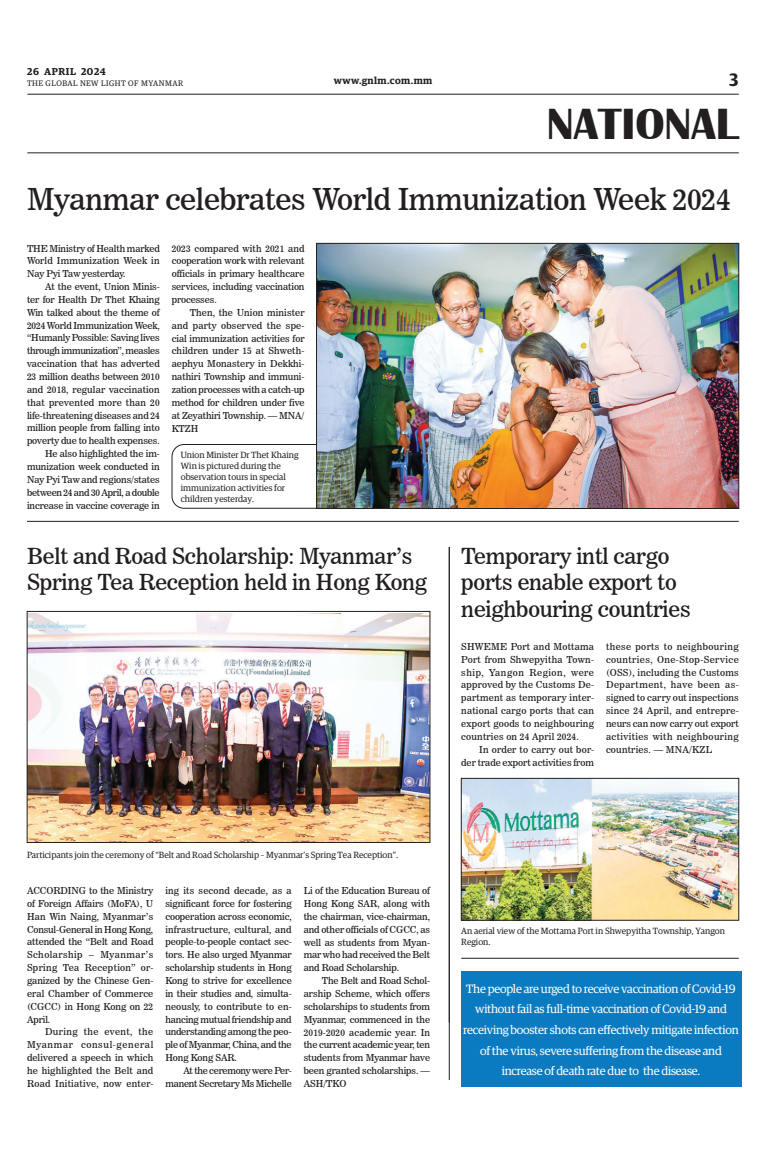
<style>
.page{position:relative;width:773px;height:1152px;background:#fff}
.page>*{position:absolute;margin:0;border:0;box-sizing:border-box;transform-origin:0 0}
.t1{font:700 45px "Britannic";color:#231f20}
._2_Clm_Head{font:30px "News 706 BT Roman C";letter-spacing:-.01em;color:#231f20}
._2_Clm_Head-2{font:22px/26.4px "News 706 BT Roman C";letter-spacing:-.01em;color:#231f20}
.t2{font:600 18px "Guardian Egyp";color:#231f20}
.Brief_2nd_Body{font:12.1px/20.6px "Guardian Egyp";letter-spacing:-.02em;color:#fff;text-align:center}
.t3{font:600 10px "Guardian Egyp";letter-spacing:.05em;color:#231f20}
._2nd_Body{font:9.5px/12.9px "News 706 BT Roman C";letter-spacing:-.01em;color:#231f20;text-align:justify}
.Normal_Para{font:9.5px/12.9px "News 706 BT Roman C";letter-spacing:.01em;color:#231f20;text-align:justify}
.t4{font:9px/10.8px "Guardian Egyp";color:#231f20}
.t5{font:8px "Guardian Egyp";letter-spacing:.06em;color:#231f20}
</style>
<div class="page">
<hr style="left:27px;top:94px;width:711px;height:1px;background:#231f20">
<hr style="left:27px;top:153px;width:711px;height:1px;background:#231f20">
<div style="left:172px;top:444px;width:185px;height:65px;border:1px solid #231f20;border-radius:12px"></div>
<img style="left:318px;top:245px;width:418px;height:262px">
<div style="left:316px;top:243px;width:422px;height:266px;border:1px solid #231f20"></div>
<hr style="left:27px;top:521px;width:711px;height:1px;background:#231f20">
<img style="left:29px;top:613px;width:399px;height:228px">
<div style="left:27px;top:611px;width:403px;height:232px;border:1px solid #231f20"></div>
<img style="left:463px;top:780px;width:273px;height:138px">
<div style="left:461px;top:778px;width:277px;height:142px;border:1px solid #231f20"></div>
<hr style="left:449px;top:547px;width:1px;height:533px;background:#231f20">
<hr style="left:461px;top:958px;width:277px;height:1px;background:#231f20">
<div style="left:461px;top:971px;width:280px;height:116px;background:#0b7bc1"></div>
<p class="t3" style="left:27px;top:64px;width:80px">26 APRIL 2024</p>
<p class="t5" style="left:27px;top:78px;width:158px">THE GLOBAL NEW LIGHT OF MYANMAR</p>
<p class="t3" style="left:334px;top:73px;width:100px">www.gnlm.com.mm</p>
<h3 class="t2" style="left:729px;top:67px;width:11px">3</h3>
<h1 class="t1" style="left:547px;top:98px;width:193px">NATIONAL</h1>
<p class="_2_Clm_Head" style="left:27px;top:181px;width:705px">Myanmar celebrates World Immunization Week 2024</p>
<p class="Normal_Para" style="left:27px;top:242px;width:134px">THE Ministry of Health marked World Immunization Week in Nay Pyi Taw yesterday.</p>
<p class="_2nd_Body" style="left:27px;top:280px;width:134px;text-indent:18px">At the event, Union Minis&shy;ter for Health Dr Thet Khaing Win talked about the theme of 2024 World Immunization Week, “Humanly Possible: Saving lives through immunization”, measles vaccination that has adverted 23 million deaths between 2010 and 2018, regular vaccination that prevented more than 20 life-threatening diseases and 24 million people from falling into poverty due to health expenses.</p>
<p class="_2nd_Body" style="left:27px;top:447px;width:134px;text-indent:18px">He also highlighted the im&shy;munization week conducted in Nay Pyi Taw and regions/states between 24 and 30 April, a double increase in vaccine coverage in</p>
<p class="_2nd_Body" style="left:172px;top:242px;width:134px">2023 compared with 2021 and cooperation work with relevant officials in primary healthcare services, including vaccination processes.</p>
<p class="_2nd_Body" style="left:172px;top:306px;width:134px;text-indent:18px">Then, the Union minister and party observed the spe&shy;cial immunization activities for children under 15 at Shweth&shy;aephyu Monastery in Dekkhi&shy;nathiri Township and immuni&shy;zation processes with a catch-up method for children under five at Zeyathiri Township. — MNA/ KTZH</p>
<p class="t4" style="left:181px;top:449px;width:119px">Union Minister Dr Thet Khaing<br>Win is pictured during the observation tours in special immunization activities for children yesterday.</p>
<p class="_2_Clm_Head-2" style="left:27px;top:543px;width:401px">Belt and Road Scholarship: Myanmar’s<br>Spring Tea Reception held in Hong Kong</p>
<p class="_2_Clm_Head-2" style="left:461px;top:543px;width:231px">Temporary intl cargo ports enable export to neighbouring countries</p>
<p class="Normal_Para" style="left:461px;top:640px;width:134px">SHWEME Port and Mottama Port from Shwepyitha Town&shy;ship, Yangon Region, were approved by the Customs De&shy;partment as temporary inter&shy;national cargo ports that can export goods to neighbouring countries on 24 April 2024.</p>
<p class="_2nd_Body" style="left:461px;top:743px;width:134px;text-align:right">In order to carry out bor-<br>der trade export activities from</p>
<p class="_2nd_Body" style="left:606px;top:640px;width:134px">these ports to neighbouring countries, One-Stop-Service (OSS), including the Customs Department, have been as&shy;signed to carry out inspections since 24 April, and entrepre&shy;neurs can now carry out export activities with neighbouring countries. — MNA/KZL</p>
<p class="t4" style="left:27px;top:849px;width:372px">Participants join the ceremony of “Belt and Road Scholarship – Myanmar’s Spring Tea Reception”.</p>
<p class="Normal_Para" style="left:27px;top:884px;width:128px">ACCORDING to the Ministry of Foreign Affairs (MoFA), U Han Win Naing, Myanmar’s Consul-General in Hong Kong, attended the “Belt and Road Scholarship – Myanmar’s Spring Tea Reception” or&shy;ganized by the Chinese Gen&shy;eral Chamber of Commerce (CGCC) in Hong Kong on 22<br>April.</p>
<p class="_2nd_Body" style="left:27px;top:1026px;width:128px;text-indent:18px">During the event, the Myanmar consul-general delivered a speech in which he highlighted the Belt and Road Initiative, now enter-</p>
<p class="_2nd_Body" style="left:165px;top:884px;width:128px">ing its second decade, as a significant force for fostering cooperation across economic, infrastructure, cultural, and people-to-people contact sec&shy;tors. He also urged Myanmar scholarship students in Hong Kong to strive for excellence in their studies and, simulta&shy;neously, to contribute to en&shy;hancing mutual friendship and understanding among the peo&shy;ple of Myanmar, China, and the Hong Kong SAR.</p>
<p class="_2nd_Body" style="left:165px;top:1064px;width:128px;text-align:right">At the ceremony were Per&shy;manent Secretary Ms Michelle</p>
<p class="_2nd_Body" style="left:304px;top:884px;width:128px">Li of the Education Bureau of Hong Kong SAR, along with the chairman, vice-chairman, and other officials of CGCC, as well as students from Myan&shy;mar who had received the Belt and Road Scholarship.</p>
<p class="_2nd_Body" style="left:304px;top:974px;width:128px;text-indent:18px">The Belt and Road Schol&shy;arship Scheme, which offers scholarships to students from Myanmar, commenced in the 2019-2020 academic year. In the current academic year, ten students from Myanmar have been granted scholarships. — ASH/TKO</p>
<p class="t4" style="left:461px;top:925px;width:265px">An aerial view of the Mottama Port in Shwepyitha Township, Yangon<br>Region.</p>
<p class="Brief_2nd_Body" style="left:463px;top:978px;width:277px">The people are urged to receive vaccination of Covid-19 without fail as full-time vaccination of Covid-19 and receiving booster shots can effectively mitigate infection of the virus, severe suffering from the disease and increase of death rate due to the disease.</p>
</div>
